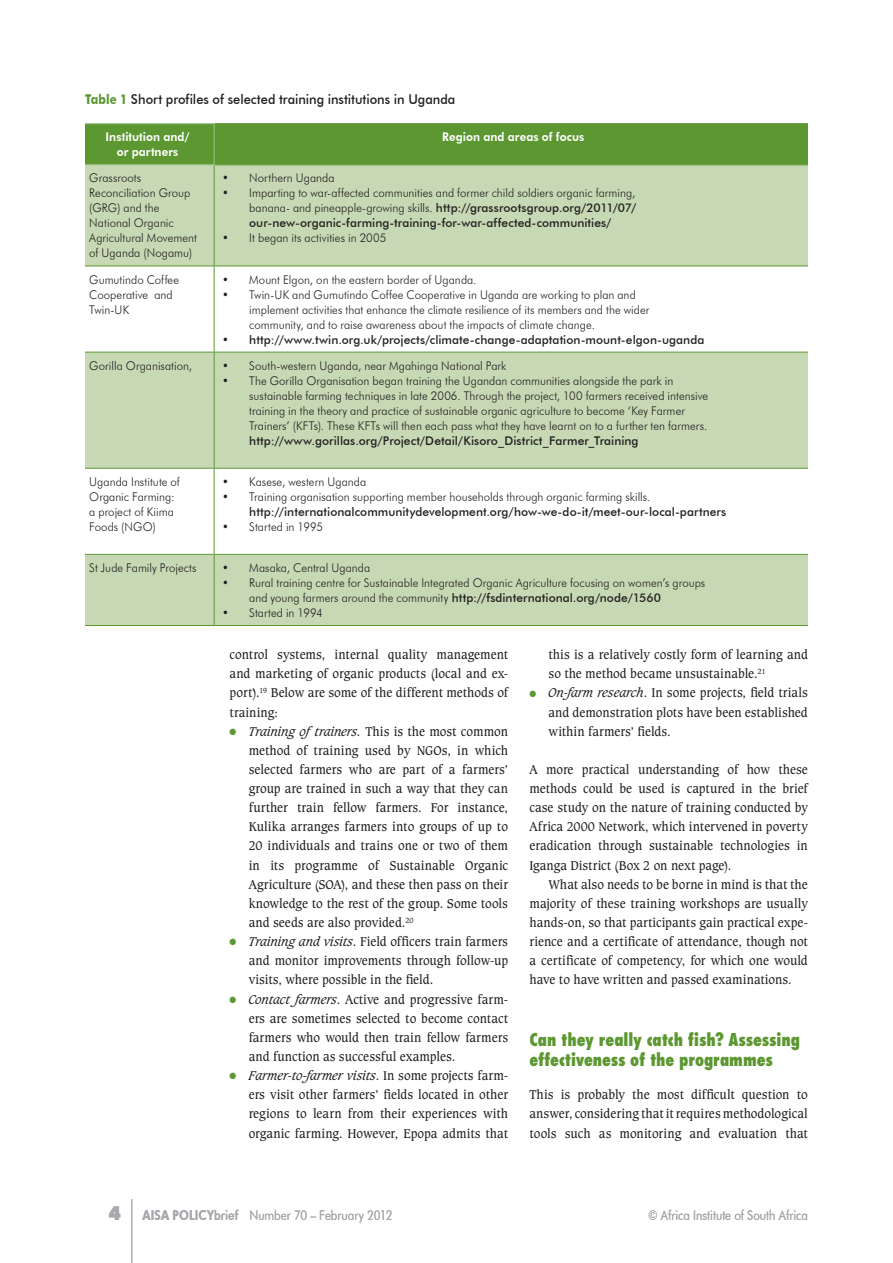
<style>
.page{position:relative;width:893px;height:1263px;background:#fff}
.page>*{position:absolute;margin:0;border:0;box-sizing:border-box;transform-origin:0 0}
.t1{font:800 18px "Futura";color:#a8a9ad;scale:.85 1}
.t2{font:800 condensed 17.25px/19.2px "Futura";letter-spacing:-.01em;color:#5c9731;scale:.95 1}
.t3{font:13.5px/19.2px "Caxton BT";letter-spacing:-.005em;color:#231f20;text-align:justify;scale:.95 1}
.t4{font:500 13.5px "Futura BT";color:#231f20;scale:.95 1}
.t5{font:13.5px "Futura BT";color:#a8a9ad;scale:.85 1}
.t6{font:800 13.5px "Futura BT";letter-spacing:.01em;color:#a8a9ad;scale:.85 1}
.t7{font:300 12px/15px "Futura BT";letter-spacing:.005em;color:#231f20;scale:.95 1}
.t8{font:500 12px "Futura BT";letter-spacing:.005em;color:#231f20}
.t9{font:500 12px "Futura BT";letter-spacing:.005em;color:#231f20;scale:.95 1}
.t10{font:800 12px/15px "Futura BT";letter-spacing:.005em;color:#fff;text-align:center;scale:.95 1}
.s1{font-weight:700;color:#5c9731}
.s2{font-weight:500}
.s3{color:#5c9731}
.s4{font-style:italic}
</style>
<div class="page">
<hr style="left:131px;top:1199px;width:1px;height:64px;background:#a8a9ad">
<div style="left:85px;top:124px;width:723px;height:40px;background:#5c9731"></div>
<svg style="left:85px;top:165px;width:723px;height:460px;fill:#c6d8b4"></svg>
<svg style="left:85px;top:469px;width:723px;height:85px"></svg>
<hr style="left:214px;top:165px;width:1px;height:101px;background:#5c9731">
<hr style="left:81px;top:266px;width:133px;height:1px;background:#5c9731">
<hr style="left:214px;top:266px;width:599px;height:1px;background:#5c9731">
<hr style="left:214px;top:266px;width:1px;height:86px;background:#5c9731">
<hr style="left:81px;top:352px;width:133px;height:1px;background:#5c9731">
<hr style="left:214px;top:352px;width:599px;height:1px;background:#5c9731">
<hr style="left:214px;top:352px;width:1px;height:116px;background:#5c9731">
<hr style="left:81px;top:468px;width:133px;height:1px;background:#5c9731">
<hr style="left:214px;top:468px;width:599px;height:1px;background:#5c9731">
<hr style="left:214px;top:469px;width:1px;height:85px;background:#5c9731">
<hr style="left:81px;top:554px;width:133px;height:1px;background:#5c9731">
<hr style="left:214px;top:554px;width:599px;height:1px;background:#5c9731">
<hr style="left:214px;top:555px;width:1px;height:70px;background:#5c9731">
<hr style="left:215px;top:123px;width:598px;height:1px;background:#5c9731">
<hr style="left:215px;top:164px;width:598px;height:1px;background:#5c9731">
<hr style="left:81px;top:625px;width:133px;height:1px;background:#5c9731">
<hr style="left:214px;top:625px;width:599px;height:1px;background:#5c9731">
<hr style="left:81px;top:123px;width:134px;height:1px;background:#9fbf89">
<hr style="left:214px;top:124px;width:1px;height:40px;background:#9fbf89">
<hr style="left:81px;top:164px;width:134px;height:1px;background:#9fbf89">
<div style="left:808px;top:123px;width:32px;height:514px;background:#fff"></div>
<p class="t4" style="left:85px;top:91px;width:391px"><span class="s1">Table 1</span> Short profiles of selected training institutions in Uganda</p>
<p class="t10" style="left:106px;top:129px;width:90px">Institution and/ or partners</p>
<p class="t10" style="left:442px;top:129px;width:151px">Region and areas of focus</p>
<p class="t7" style="left:89px;top:171px;width:115px">Grassroots<br>Reconciliation Group (GRG) and the<br>National Organic<br>Agricultural Movement of Uganda (Nogamu)</p>
<p class="t7" style="left:222px;top:171px;width:120px">• Northern Uganda</p>
<p class="t7" style="left:249px;top:186px;width:409px;text-align:justify;text-indent:-27px">• Imparting to war-affected communities and former child soldiers organic farming, banana- and pineapple-growing skills. <span class="s2">http://grassrootsgroup.org/2011/07/ our-new-organic-farming-training-for-war-affected-communities/</span></p>
<p class="t7" style="left:222px;top:231px;width:174px">• It began its activities in 2005</p>
<p class="t7" style="left:89px;top:272px;width:96px">Gumutindo Coffee<br>Cooperative and<br>Twin-UK</p>
<p class="t7" style="left:222px;top:272px;width:269px">• Mount Elgon, on the eastern border of Uganda.</p>
<p class="t7" style="left:249px;top:287px;width:423px;text-indent:-27px">• Twin-UK and Gumutindo Coffee Cooperative in Uganda are working to plan and implement activities that enhance the climate resilience of its members and the wider community, and to raise awareness about the impacts of climate change.</p>
<p class="t9" style="left:222px;top:332px;width:509px">• http://www.twin.org.uk/projects/climate-change-adaptation-mount-elgon-uganda</p>
<p class="t7" style="left:89px;top:358px;width:110px">Gorilla Organisation,</p>
<p class="t7" style="left:222px;top:358px;width:301px">• South-western Uganda, near Mgahinga National Park</p>
<p class="t7" style="left:249px;top:373px;width:485px;text-indent:-27px">• The Gorilla Organisation began training the Ugandan communities alongside the park in sustainable farming techniques in late 2006. Through the project, 100 farmers received intensive training in the theory and practice of sustainable organic agriculture to become ‘Key Farmer Trainers’ (KFTs). These KFTs will then each pass what they have learnt on to a further ten farmers.</p>
<p class="t8" style="left:249px;top:433px;width:391px">http://www.gorillas.org/Project/Detail/Kisoro_District_Farmer_Training</p>
<p class="t7" style="left:89px;top:474px;width:97px">Uganda Institute of<br>Organic Farming: a project of Kiima<br>Foods (NGO)</p>
<p class="t7" style="left:222px;top:474px;width:153px">• Kasese, western Uganda</p>
<p class="t7" style="left:222px;top:489px;width:452px">• Training organisation supporting member households through organic farming skills.</p>
<p class="t8" style="left:249px;top:504px;width:479px">http://internationalcommunitydevelopment.org/how-we-do-it/meet-our-local-partners</p>
<p class="t7" style="left:222px;top:519px;width:107px">• Started in 1995</p>
<p class="t7" style="left:89px;top:560px;width:115px">St Jude Family Projects</p>
<p class="t7" style="left:222px;top:560px;width:157px">• Masaka, Central Uganda</p>
<p class="t7" style="left:249px;top:575px;width:481px;text-indent:-27px">• Rural training centre for Sustainable Integrated Organic Agriculture focusing on women’s groups and young farmers around the community <span class="s2">http://fsdinternational.org/node/1560</span></p>
<p class="t7" style="left:222px;top:605px;width:107px">• Started in 1994</p>
<p class="t3" style="left:230px;top:645px;width:295px">control systems, internal quality management and marketing of organic products (local and ex&shy;port).<sup>19</sup> Below are some of the different methods of training:</p>
<p class="t3" style="left:249px;top:721px;width:275px;text-indent:-19px"><span class="s3">●</span> <span class="s4">Training oftrainers.</span> This is the most common method of training used by NGOs, in which selected farmers who are part of a farmers’ group are trained in such a way that they can further train fellow farmers. For instance, Kulika arranges farmers into groups of up to 20 individuals and trains one or two of them in its programme of Sustainable Organic Agriculture (SOA), and these then pass on their knowledge to the rest of the group. Some tools and seeds are also provided.<sup>20</sup></p>
<p class="t3" style="left:249px;top:932px;width:275px;text-indent:-19px"><span class="s3">●</span> <span class="s4">Training and visits</span>. Field officers train farmers and monitor improvements through follow-up visits, where possible in the field.</p>
<p class="t3" style="left:249px;top:989px;width:275px;text-indent:-19px"><span class="s3">●</span> <span class="s4">Contact farmers</span>. Active and progressive farm&shy;ers are sometimes selected to become contact farmers who would then train fellow farmers and function as successful examples.</p>
<p class="t3" style="left:249px;top:1066px;width:275px;text-indent:-19px"><span class="s3">●</span> <span class="s4">Farmer-to-farmer visits</span>. In some projects farm&shy;ers visit other farmers’ fields located in other regions to learn from their experiences with organic farming. However, Epopa admits that</p>
<p class="t3" style="left:548px;top:645px;width:275px">this is a relatively costly form of learning and so the method became unsustainable.<sup>21</sup></p>
<p class="t3" style="left:549px;top:683px;width:274px;text-indent:-19px"><span class="s3">●</span> <span class="s4">On-farm research</span>. In some projects, field trials and demonstration plots have been established within farmers’ fields.</p>
<p class="t3" style="left:529px;top:759px;width:295px">A more practical understanding of how these methods could be used is captured in the brief case study on the nature of training conducted by Africa 2000 Network, which intervened in poverty eradication through sustainable technologies in Iganga District (Box 2 on next page).</p>
<p class="t3" style="left:529px;top:874px;width:295px;text-indent:19px">What also needs to be borne in mind is that the majority of these training workshops are usually hands-on, so that participants gain practical expe&shy;rience and a certificate of attendance, though not a certificate of competency, for which one would have to have written and passed examinations.</p>
<p class="t2" style="left:529px;top:1030px;width:286px">Can they really catch fish? Assessing effectiveness of the programmes</p>
<p class="t3" style="left:529px;top:1085px;width:295px">This is probably the most difficult question to answer, considering that it requires methodological tools such as monitoring and evaluation that</p>
<h1 class="t1" style="left:108px;top:1202px;width:16px">4</h1>
<p class="t6" style="left:142px;top:1207px;width:114px">AISA POLICY<span class="s2">brief</span></p>
<p class="t5" style="left:249px;top:1207px;width:170px">Number 70 – February 2012</p>
<p class="t5" style="left:648px;top:1207px;width:190px">© Africa Institute of South Africa</p>
</div>
